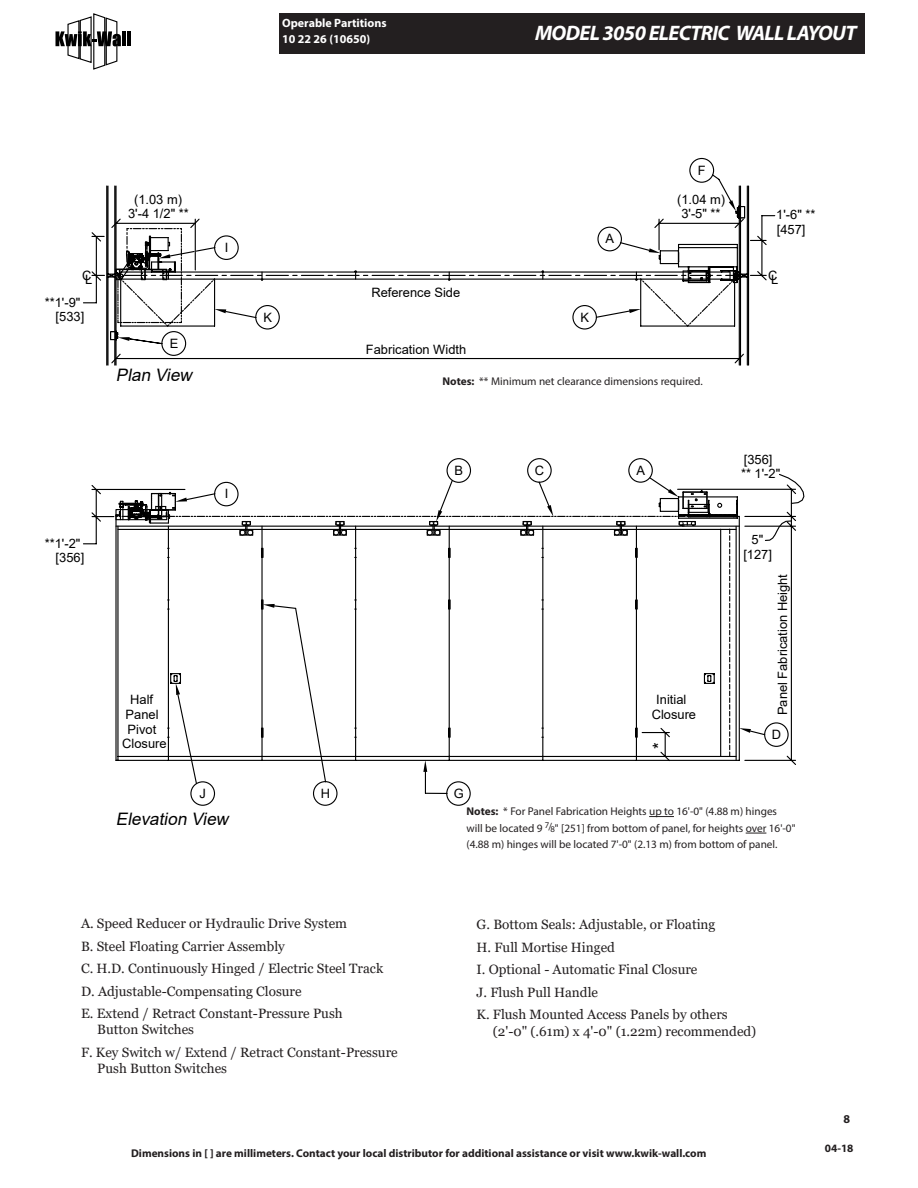
<style>
.page{position:relative;width:918px;height:1188px;background:#fff}
.page>*{position:absolute;margin:0;border:0;box-sizing:border-box;transform-origin:0 0}
.t1{font:italic 700 21px "Myriad Pro";letter-spacing:-.03em;color:#fff}
.t2{font:italic 17.25px "Arial";color:#000}
.t3{font:17.25px "Arial";color:#000}
.t4{font:13.5px "Georgia";color:#231f20}
.t5{font:12.9px/14.7px "Arial";color:#000;text-align:center}
.t6{font:700 12px/16.5px "Myriad Pro";color:#fff}
.t7{font:700 12px "Myriad Pro";color:#231f20}
.t8{font:11.25px/16.5px "Myriad Pro";color:#231f20}
.t9{font:700 11.25px "Myriad Pro";color:#231f20}
.s1{font-weight:700}
.s2{font-size:10.5px}
.s3{font-size:8.7px}
</style>
<div class="page">
<div style="left:279px;top:14px;width:586px;height:40px;background:#231f20"></div>
<svg style="left:55px;top:13px;width:66px;height:57px"></svg>
<hr style="left:122px;top:31px;width:4px;height:15px;background:#000">
<hr style="left:127px;top:31px;width:4px;height:15px;background:#000">
<svg style="left:649px;top:816px;width:25px;height:1px"></svg>
<svg style="left:746px;top:833px;width:20px;height:1px"></svg>
<div style="left:689px;top:158px;width:25px;height:25px;border:1px solid #000;border-radius:50%"></div>
<svg style="left:83px;top:200px;width:722px;height:606px"></svg>
<p class="t6" style="left:282px;top:14px;width:106px">Operable Partitions<br>10 22 26 (10650)</p>
<p class="t1" style="left:535px;top:20px;width:323px">MODEL 3050 ELECTRIC WALL LAYOUT</p>
<p class="t5" style="left:82px;top:270px;width:12px">CL</p>
<p class="t5" style="left:45px;top:295px;width:41px;text-align:right">**1'-9" [533]</p>
<p class="t5" style="left:128px;top:192px;width:62px">(1.03 m)<br>3'-4 1/2" **</p>
<p class="t5" style="left:170px;top:336px;width:10px">E</p>
<p class="t2" style="left:116px;top:363px;width:82px">Plan View</p>
<p class="t5" style="left:225px;top:240px;width:5px">I</p>
<p class="t5" style="left:264px;top:310px;width:10px">K</p>
<p class="t5" style="left:698px;top:163px;width:9px">F</p>
<p class="t5" style="left:371px;top:285px;width:90px">Reference Side</p>
<p class="t5" style="left:366px;top:342px;width:102px">Fabrication Width</p>
<p class="t5" style="left:605px;top:231px;width:10px">A</p>
<p class="t5" style="left:580px;top:310px;width:10px">K</p>
<p class="t5" style="left:677px;top:192px;width:50px">(1.04 m)<br>3'-5" **</p>
<p class="t8" style="left:442px;top:373px;width:262px"><span class="s1">Notes:</span> ** Minimum net clearance dimensions required.</p>
<p class="t5" style="left:776px;top:208px;width:41px;text-align:left">1'-6" ** [457]</p>
<p class="t5" style="left:768px;top:270px;width:12px">CL</p>
<p class="t5" style="left:45px;top:536px;width:41px;text-align:right">**1'-2" [356]</p>
<p class="t5" style="left:225px;top:486px;width:5px">I</p>
<p class="t5" style="left:455px;top:463px;width:10px">B</p>
<p class="t5" style="left:535px;top:463px;width:11px">C</p>
<p class="t5" style="left:744px;top:452px;width:30px">[356]</p>
<p class="t5" style="left:637px;top:463px;width:10px">A</p>
<p class="t5" style="left:741px;top:467px;width:41px">** 1'-2"</p>
<p class="t5" style="left:743px;top:532px;width:30px">5" [127]</p>
<p class="t5" style="left:122px;top:693px;width:46px">Half<br>Panel<br>Pivot<br>Closure</p>
<p class="t5" style="left:652px;top:692px;width:46px">Initial<br>Closure</p>
<p class="t3" style="left:647px;top:749px;width:8px;rotate:-90deg">*</p>
<p class="t5" style="left:200px;top:786px;width:8px">J</p>
<p class="t5" style="left:321px;top:786px;width:11px">H</p>
<p class="t5" style="left:454px;top:786px;width:12px">G</p>
<p class="t5" style="left:775px;top:715px;width:143px;rotate:-90deg">Panel Fabrication Height</p>
<p class="t5" style="left:772px;top:727px;width:11px">D</p>
<p class="t2" style="left:116px;top:807px;width:118px">Elevation View</p>
<p class="t8" style="left:466px;top:803px;width:330px"><span class="s1">Notes:</span> * For Panel Fabrication Heights up to 16'-0" (4.88 m) hinges will be located 9 <sup>7</sup><span class="s2">/</span><span class="s3">8</span>" [251] from bottom of panel, for heights over 16'-0" (4.88 m) hinges will be located 7'-0" (2.13 m) from bottom of panel.</p>
<p class="t4" style="left:81px;top:915px;width:268px">A. Speed Reducer or Hydraulic Drive System</p>
<p class="t4" style="left:81px;top:938px;width:205px">B. Steel Floating Carrier Assembly</p>
<p class="t4" style="left:81px;top:960px;width:304px">C. H.D. Continuously Hinged / Electric Steel Track</p>
<p class="t4" style="left:81px;top:983px;width:222px">D. Adjustable-Compensating Closure</p>
<p class="t4" style="left:81px;top:1005px;width:263px">E. Extend / Retract Constant-Pressure Push</p>
<p class="t4" style="left:97px;top:1022px;width:98px">Button Switches</p>
<p class="t4" style="left:81px;top:1044px;width:318px">F. Key Switch w/ Extend / Retract Constant-Pressure</p>
<p class="t4" style="left:97px;top:1060px;width:131px">Push Button Switches</p>
<p class="t4" style="left:477px;top:917px;width:240px">G. Bottom Seals: Adjustable, or Floating</p>
<p class="t4" style="left:477px;top:939px;width:140px">H. Full Mortise Hinged</p>
<p class="t4" style="left:477px;top:962px;width:222px">I. Optional - Automatic Final Closure</p>
<p class="t4" style="left:477px;top:984px;width:123px">J. Flush Pull Handle</p>
<p class="t4" style="left:477px;top:1007px;width:253px">K. Flush Mounted Access Panels by others</p>
<p class="t4" style="left:493px;top:1023px;width:265px">(2'-0" (.61m) x 4'-0" (1.22m) recommended)</p>
<p class="t9" style="left:131px;top:1145px;width:577px">Dimensions in [ ] are millimeters. Contact your local distributor for additional assistance or visit www.kwik-wall.com</p>
<p class="t7" style="left:843px;top:1111px;width:8px">8</p>
<p class="t9" style="left:825px;top:1141px;width:30px">04-18</p>
</div>
